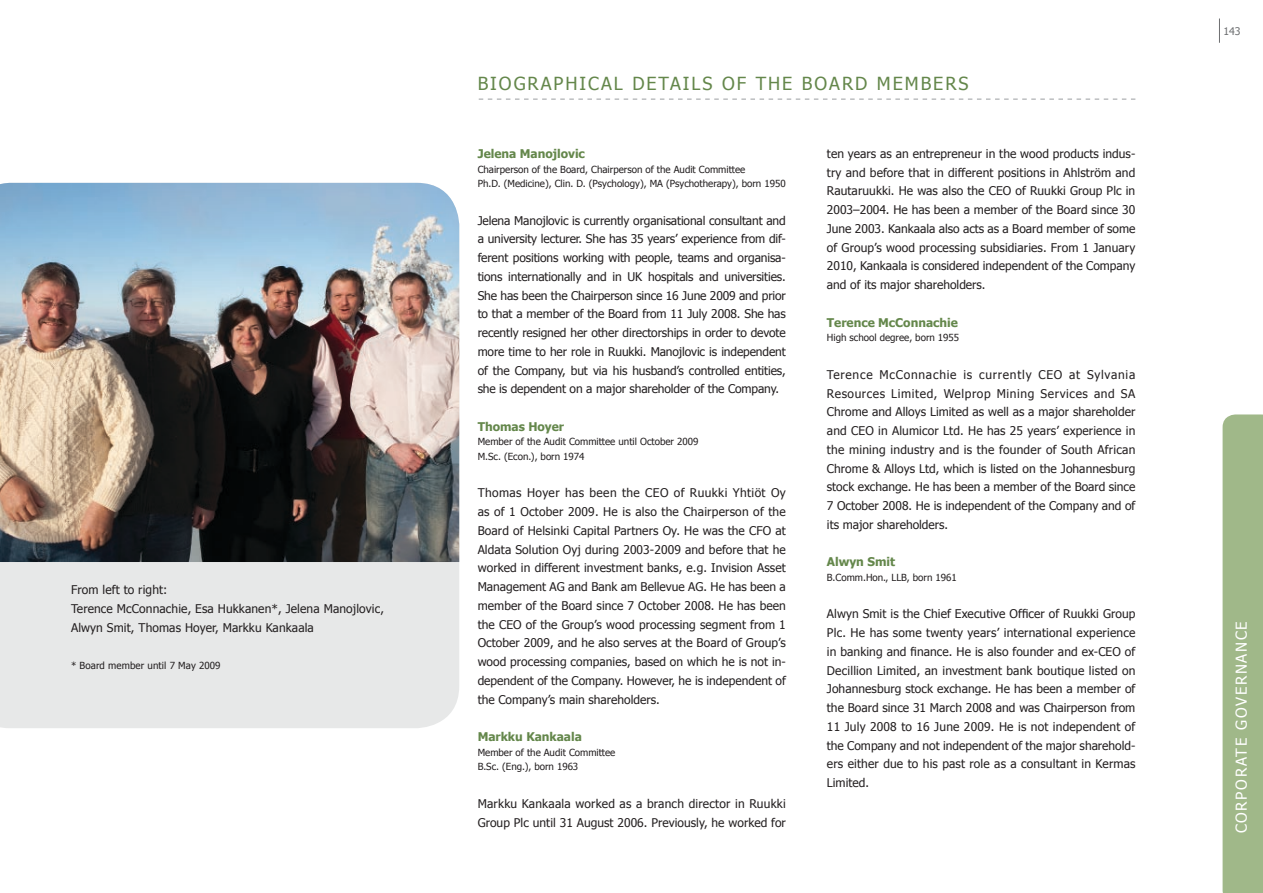
<style>
.page{position:relative;width:1263px;height:893px;background:#fff}
.page>*{position:absolute;margin:0;border:0;box-sizing:border-box;transform-origin:0 0}
.t1{font:18px "Tahoma";color:#64874b}
.t2{font:15px "Tahoma";letter-spacing:.11em;color:#fff}
.t3{font:12px/18.8px "Tahoma";color:#231f20;text-align:justify}
.t4{font:700 12px "Tahoma";color:#64874b}
.t5{font:10.5px "Tahoma";color:#6d6f71}
.t6{font:9.75px/14.5px "Tahoma";color:#231f20}
</style>
<div class="page">
<svg style="left:1219px;top:19px;width:1px;height:24px"></svg>
<div style="left:0;top:562px;width:459px;height:166px;background:#e7e8e8"></div>
<img style="left:0;top:183px;width:459px;height:379px">
<svg style="left:479px;top:98px;width:656px;height:2px"></svg>
<div style="left:1222px;top:414px;width:41px;height:479px;background:#a0b889"></div>
<p class="t3" style="left:71px;top:580px;width:314px;text-align:left">From left to right:<br>Terence McConnachie, Esa Hukkanen*, Jelena Manojlovic,<br>Alwyn Smit, Thomas Hoyer, Markku Kankaala</p>
<p class="t6" style="left:71px;top:658px;width:151px">* Board member until 7 May 2009</p>
<h1 class="t1" style="left:478px;top:72px;width:26px">Biographical</h1>
<h1 class="t1" style="left:632px;top:72px;width:13px">details</h1>
<h1 class="t1" style="left:722px;top:72px;width:47px">of the</h1>
<h1 class="t1" style="left:802px;top:72px;width:27px">Board</h1>
<h1 class="t1" style="left:877px;top:72px;width:14px">members</h1>
<p class="t4" style="left:478px;top:146px;width:109px">Jelena Manojlovic</p>
<p class="t6" style="left:478px;top:161px;width:309px">Chairperson of the Board, Chairperson of the Audit Committee<br>Ph.D. (Medicine), Clin. D. (Psychology), MA (Psychotherapy), born 1950</p>
<p class="t3" style="left:478px;top:210px;width:310px">Jelena Manojlovic is currently organisational consultant and a university lecturer. She has 35 years’ experience from dif&shy;ferent positions working with people, teams and organisa&shy;tions internationally and in UK hospitals and universities.<br>She has been the Chairperson since 16 June 2009 and prior to that a member of the Board from 11 July 2008. She has recently resigned her other directorships in order to devote more time to her role in Ruukki. Manojlovic is independent of the Company, but via his husband’s controlled entities, she is dependent on a major shareholder of the Company.</p>
<p class="t4" style="left:478px;top:419px;width:88px">Thomas Hoyer</p>
<p class="t6" style="left:478px;top:434px;width:222px">Member of the Audit Committee until October 2009<br>M.Sc. (Econ.), born 1974</p>
<p class="t3" style="left:478px;top:483px;width:310px">Thomas Hoyer has been the CEO of Ruukki Yhtiöt Oy as of 1 October 2009. He is also the Chairperson of the Board of Helsinki Capital Partners Oy. He was the CFO at Aldata Solution Oyj during 2003-2009 and before that he worked in different investment banks, e.g. Invision Asset Management AG and Bank am Bellevue AG. He has been a member of the Board since 7 October 2008. He has been the CEO of the Group’s wood processing segment from 1<br>October 2009, and he also serves at the Board of Group’s wood processing companies, based on which he is not in&shy;dependent of the Company. However, he is independent of the Company’s main shareholders.</p>
<p class="t4" style="left:478px;top:729px;width:106px">Markku Kankaala</p>
<p class="t6" style="left:478px;top:745px;width:139px">Member of the Audit Committee<br>B.Sc. (Eng.), born 1963</p>
<p class="t3" style="left:478px;top:794px;width:310px">Markku Kankaala worked as a branch director in Ruukki<br>Group Plc until 31 August 2006. Previously, he worked for</p>
<p class="t3" style="left:827px;top:144px;width:310px">ten years as an entrepreneur in the wood products indus&shy;try and before that in different positions in Ahlström and Rautaruukki. He was also the CEO of Ruukki Group Plc in 2003–2004. He has been a member of the Board since 30<br>June 2003. Kankaala also acts as a Board member of some of Group’s wood processing subsidiaries. From 1 January 2010, Kankaala is considered independent of the Company and of its major shareholders.</p>
<p class="t4" style="left:827px;top:315px;width:132px">Terence McConnachie</p>
<p class="t6" style="left:827px;top:330px;width:134px">High school degree, born 1955</p>
<p class="t3" style="left:827px;top:365px;width:310px">Terence McConnachie is currently CEO at Sylvania Resources Limited, Welprop Mining Services and SA Chrome and Alloys Limited as well as a major shareholder and CEO in Alumicor Ltd. He has 25 years’ experience in the mining industry and is the founder of South African Chrome &amp; Alloys Ltd, which is listed on the Johannesburg stock exchange. He has been a member of the Board since 7 October 2008. He is independent of the Company and of its major shareholders.</p>
<p class="t4" style="left:827px;top:554px;width:70px">Alwyn Smit</p>
<p class="t6" style="left:827px;top:570px;width:131px">B.Comm.Hon., LLB, born 1961</p>
<p class="t3" style="left:827px;top:604px;width:310px">Alwyn Smit is the Chief Executive Officer of Ruukki Group Plc. He has some twenty years’ international experience in banking and finance. He is also founder and ex-CEO of Decillion Limited, an investment bank boutique listed on Johannesburg stock exchange. He has been a member of the Board since 31 March 2008 and was Chairperson from 11 July 2008 to 16 June 2009. He is not independent of the Company and not independent of the major sharehold&shy;ers either due to his past role as a consultant in Kermas Limited.</p>
<p class="t5" style="left:1223px;top:24px;width:19px">143</p>
<p class="t2" style="left:1232px;top:833px;width:214px;rotate:-90deg">CORPORATE GOVERNANCE</p>
</div>
